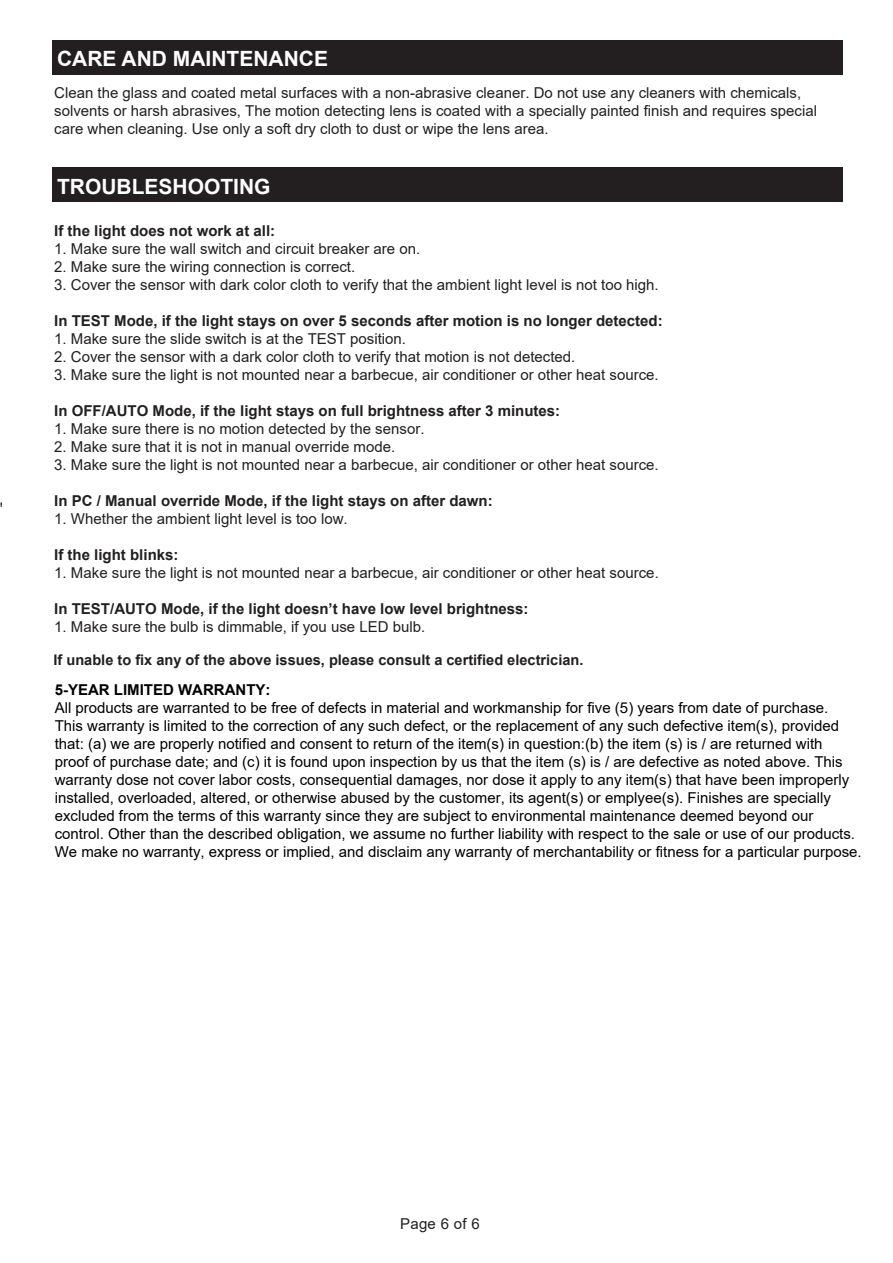
<style>
.page{position:relative;width:893px;height:1263px;background:#fff}
.page>*{position:absolute;margin:0;border:0;box-sizing:border-box;transform-origin:0 0}
.t1{font:700 21px "Arial";color:#fff}
.t2{font:15px/18px "Arial";color:#231f20}
.t3{font:15px/18px "Arial";color:#000}
.t4{font:700 15px "Arial";color:#231f20}
.t5{font:700 15px "Arial";color:#000}
.t6{font:700 14.55px "Arial";color:#231f20}
</style>
<div class="page">
<div style="left:52px;top:168px;width:790px;height:34px;background:#231f20"></div>
<div style="left:52px;top:41px;width:790px;height:34px;background:#231f20"></div>
<h1 class="t1" style="left:57px;top:44px;width:273px">CARE AND MAINTENANCE</h1>
<p class="t2" style="left:54px;top:84px;width:764px">Clean the glass and coated metal surfaces with a non-abrasive cleaner. Do not use any cleaners with chemicals, solvents or harsh abrasives, The motion detecting lens is coated with a specially painted finish and requires special care when cleaning. Use only a soft dry cloth to dust or wipe the lens area.</p>
<h1 class="t1" style="left:57px;top:171px;width:215px">TROUBLESHOOTING</h1>
<p class="t4" style="left:54px;top:220px;width:222px">If the light does not work at all:</p>
<p class="t2" style="left:54px;top:239px;width:367px">1. Make sure the wall switch and circuit breaker are on.</p>
<p class="t2" style="left:54px;top:257px;width:302px">2. Make sure the wiring connection is correct.</p>
<p class="t2" style="left:54px;top:275px;width:606px">3. Cover the sensor with dark color cloth to verify that the ambient light level is not too high.</p>
<p class="t4" style="left:54px;top:310px;width:610px">In TEST Mode, if the light stays on over 5 seconds after motion is no longer detected:</p>
<p class="t2" style="left:54px;top:329px;width:353px">1. Make sure the slide switch is at the TEST position.</p>
<p class="t2" style="left:54px;top:347px;width:523px">2. Cover the sensor with a dark color cloth to verify that motion is not detected.</p>
<p class="t2" style="left:54px;top:365px;width:606px">3. Make sure the light is not mounted near a barbecue, air conditioner or other heat source.</p>
<p class="t4" style="left:54px;top:400px;width:507px">In OFF/AUTO Mode, if the light stays on full brightness after 3 minutes:</p>
<p class="t2" style="left:54px;top:419px;width:372px">1. Make sure there is no motion detected by the sensor.</p>
<p class="t2" style="left:54px;top:437px;width:342px">2. Make sure that it is not in manual override mode.</p>
<p class="t2" style="left:54px;top:455px;width:606px">3. Make sure the light is not mounted near a barbecue, air conditioner or other heat source.</p>
<p class="t4" style="left:54px;top:490px;width:440px">In PC / Manual override Mode, if the light stays on after dawn:</p>
<p class="t2" style="left:54px;top:509px;width:295px">1. Whether the ambient light level is too low.</p>
<p class="t4" style="left:54px;top:544px;width:126px">If the light blinks:</p>
<p class="t2" style="left:54px;top:563px;width:606px">1. Make sure the light is not mounted near a barbecue, air conditioner or other heat source.</p>
<p class="t4" style="left:54px;top:598px;width:476px">In TEST/AUTO Mode, if the light doesn’t have low level brightness:</p>
<p class="t2" style="left:54px;top:617px;width:372px">1. Make sure the bulb is dimmable, if you use LED bulb.</p>
<p class="t6" style="left:53px;top:650px;width:531px">If unable to fix any of the above issues, please consult a certified electrician.</p>
<p class="t5" style="left:55px;top:679px;width:217px">5-YEAR LIMITED WARRANTY:</p>
<p class="t3" style="left:55px;top:699px;width:808px">All products are warranted to be free of defects in material and workmanship for five (5) years from date of purchase.<br>This warranty is limited to the correction of any such defect, or the replacement of any such defective item(s), provided that: (a) we are properly notified and consent to return of the item(s) in question:(b) the item (s) is / are returned with<br>proof of purchase date; and (c) it is found upon inspection by us that the item (s) is / are defective as noted above. This warranty dose not cover labor costs, consequential damages, nor dose it apply to any item(s) that have been improperly installed, overloaded, altered, or otherwise abused by the customer, its agent(s) or emplyee(s). Finishes are specially excluded from the terms of this warranty since they are subject to environmental maintenance deemed beyond our control. Other than the described obligation, we assume no further liability with respect to the sale or use of our products.<br>We make no warranty, express or implied, and disclaim any warranty of merchantability or fitness for a particular purpose.</p>
<p class="t2" style="left:400px;top:1214px;width:81px">Page 6 of 6</p>
</div>
